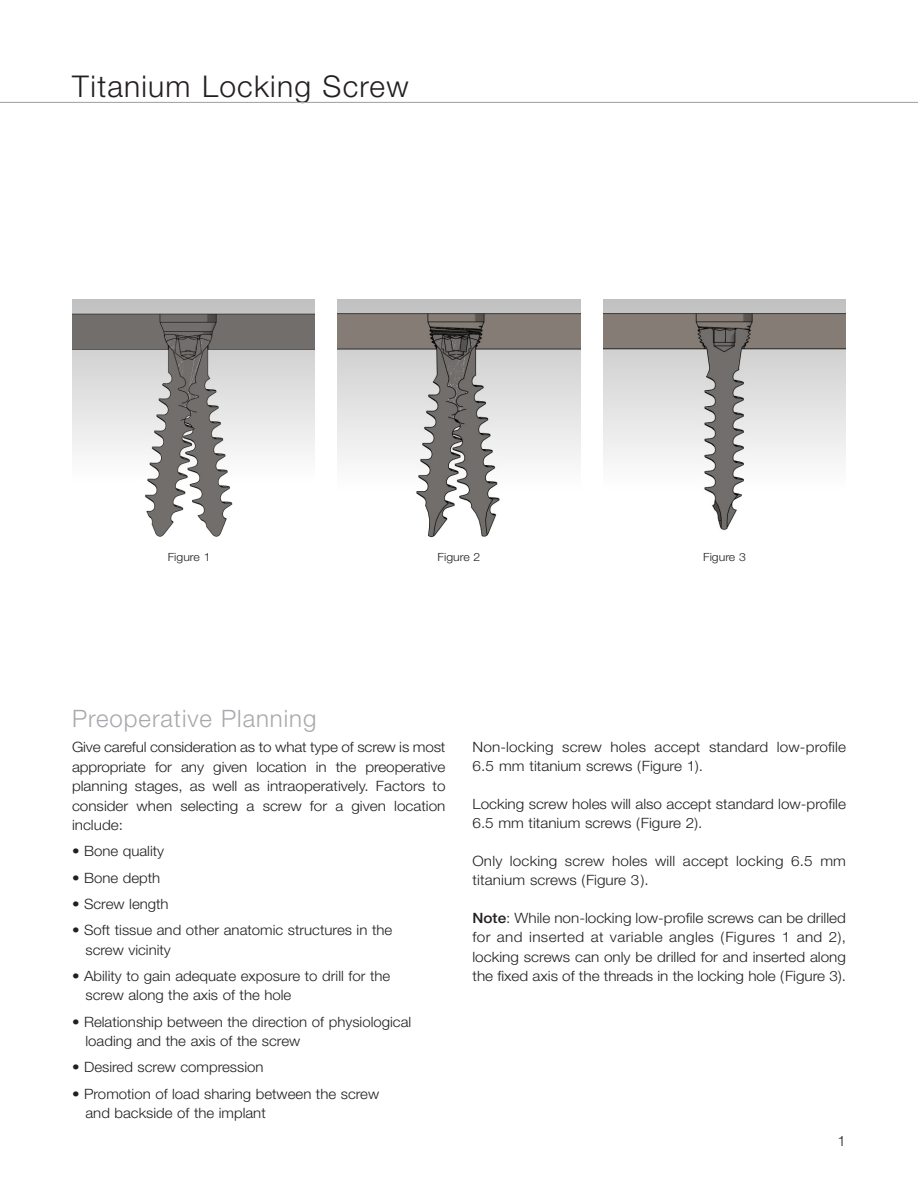
<style>
.page{position:relative;width:918px;height:1188px;background:#fff}
.page>*{position:absolute;margin:0;border:0;box-sizing:border-box;transform-origin:0 0}
.Inside_Title{font:300 30px "Helvetica Neue LT Std";letter-spacing:.04em;color:#231f20}
.Heading{font:300 24px "Helvetica Neue LT Std";letter-spacing:.04em;color:#a8a9ad}
.Basic{font:300 14.25px/19.5px "Helvetica Neue LT Std";color:#231f20;scale:1.07 1}
.Bullets{font:300 14.25px "Helvetica Neue LT Std";color:#231f20;scale:1.05 1}
.Basic-2{font:300 14.25px "Helvetica Neue LT Std";color:#231f20;scale:1.05 1}
.Fig__numbers{font:300 11.25px "Helvetica Neue LT Std";color:#231f20;scale:1.09 1}
.s1{font-weight:500}
</style>
<div class="page">
<img style="left:72px;top:299px;width:243px;height:238px">
<img style="left:338px;top:300px;width:242px;height:238px">
<hr style="left:0;top:102px;width:918px;height:1px;background:#a8a9ad">
<img style="left:603px;top:300px;width:243px;height:230px">
<p class="Inside_Title" style="left:72px;top:68px;width:338px">Titanium Locking Screw</p>
<p class="Fig__numbers" style="left:168px;top:551px;width:41px">Figure 1</p>
<p class="Fig__numbers" style="left:438px;top:551px;width:41px">Figure 2</p>
<p class="Fig__numbers" style="left:703px;top:551px;width:41px">Figure 3</p>
<p class="Heading" style="left:72px;top:703px;width:246px">Preoperative Planning</p>
<p class="Basic" style="left:72px;top:737px;width:351px">Give careful consideration as to what type of screw is most</p>
<p class="Basic" style="left:72px;top:757px;width:351px">appropriate for any given location in the preoperative</p>
<p class="Basic" style="left:72px;top:776px;width:351px">planning stages, as well as intraoperatively. Factors to</p>
<p class="Basic" style="left:72px;top:796px;width:351px">consider when selecting a screw for a given location include:</p>
<p class="Bullets" style="left:72px;top:843px;width:89px">• Bone quality</p>
<p class="Bullets" style="left:72px;top:869px;width:86px">• Bone depth</p>
<p class="Bullets" style="left:72px;top:895px;width:94px">• Screw length</p>
<p class="Bullets" style="left:72px;top:921px;width:307px">• Soft tissue and other anatomic structures in the</p>
<p class="Bullets" style="left:86px;top:941px;width:83px">screw vicinity</p>
<p class="Bullets" style="left:72px;top:967px;width:305px">• Ability to gain adequate exposure to drill for the</p>
<p class="Bullets" style="left:86px;top:987px;width:198px">screw along the axis of the hole</p>
<p class="Bullets" style="left:72px;top:1013px;width:325px">• Relationship between the direction of physiological</p>
<p class="Bullets" style="left:86px;top:1032px;width:206px">loading and the axis of the screw</p>
<p class="Bullets" style="left:72px;top:1059px;width:184px">• Desired screw compression</p>
<p class="Bullets" style="left:72px;top:1085px;width:294px">• Promotion of load sharing between the screw</p>
<p class="Bullets" style="left:86px;top:1104px;width:173px">and backside of the implant</p>
<p class="Basic" style="left:472px;top:736px;width:351px">Non-locking screw holes accept standard low-profile<br>6.5 mm titanium screws (Figure 1).</p>
<p class="Basic" style="left:472px;top:793px;width:351px">Locking screw holes will also accept standard low-profile<br>6.5 mm titanium screws (Figure 2).</p>
<p class="Basic" style="left:472px;top:850px;width:351px">Only locking screw holes will accept locking 6.5 mm titanium screws (Figure 3).</p>
<p class="Basic" style="left:472px;top:907px;width:351px"><span class="s1">Note</span>: While non-locking low-profile screws can be drilled for and inserted at variable angles (Figures 1 and 2),</p>
<p class="Basic" style="left:472px;top:946px;width:351px">locking screws can only be drilled for and inserted along the fixed axis of the threads in the locking hole (Figure 3).</p>
<p class="Basic-2" style="left:838px;top:1132px;width:9px">1</p>
</div>
